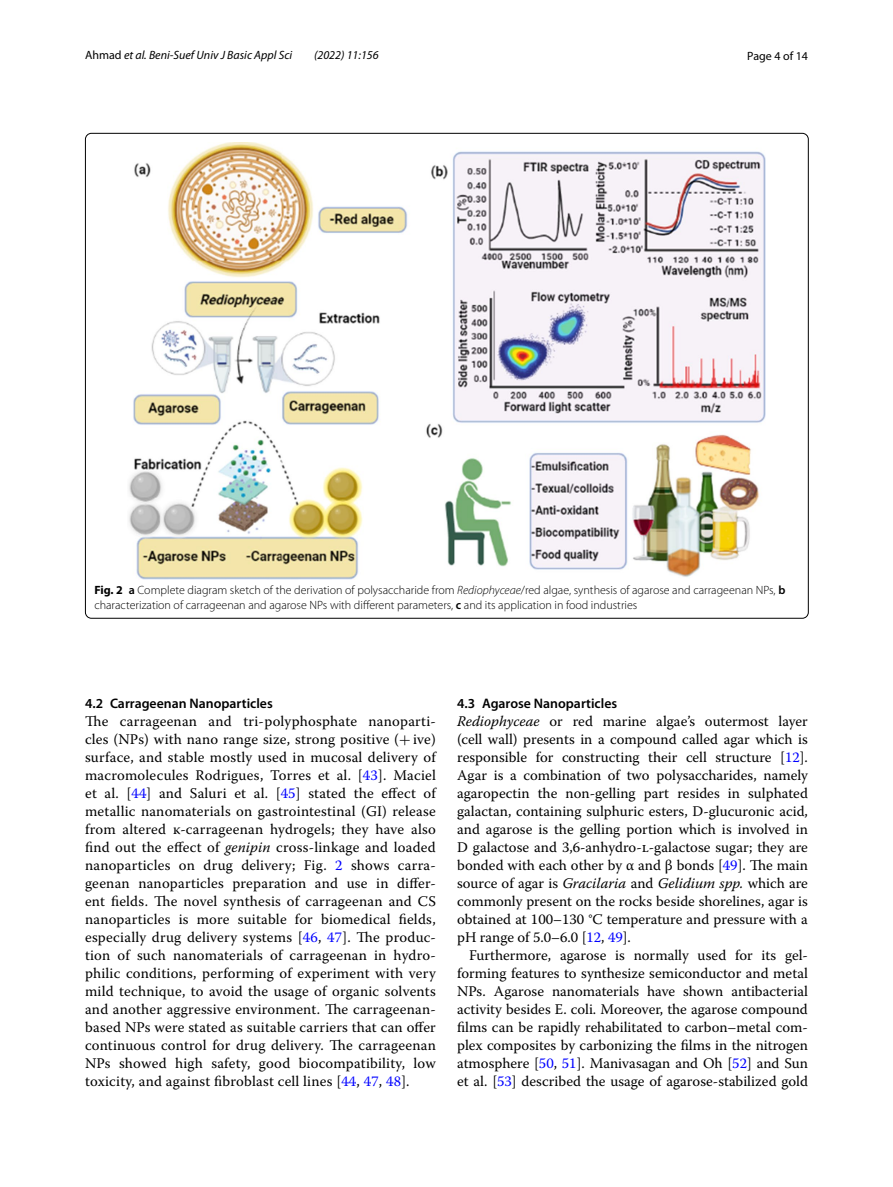
<style>
.page{position:relative;width:893px;height:1187px;background:#fff}
.page>*{position:absolute;margin:0;border:0;box-sizing:border-box;transform-origin:0 0}
.t1{font:14.7px/18px "Warnock Pro";color:#000;text-align:justify}
.t2{font:600 13.8px "Myriad Pro";color:#000}
.t3{font:300 12px/15px "Myriad Pro";color:#000}
.t4{font:italic 12px "Myriad Pro";color:#000}
.t5{font:12px "Myriad Pro";color:#000}
.s1{font-style:normal}
.s2{font-weight:700}
.s3{font-weight:600}
.s4{font-style:italic}
.s5{font-family:"MTSY"}
.s6{color:#00f}
</style>
<div class="page">
<img style="left:129px;top:142px;width:637px;height:437px">
<p class="t4" style="left:85px;top:48px;width:209px"><span class="s1">Ahmad</span> et al. Beni-Suef Univ J Basic Appl Sci</p>
<p class="t4" style="left:314px;top:48px;width:66px">(2022) 11:156</p>
<p class="t5" style="left:747px;top:48px;width:62px">Page 4 of 14</p>
<p class="t3" style="left:94px;top:583px;width:692px"><span class="s2">Fig. 2</span> <span class="s3">a</span> Complete diagram sketch of the derivation of polysaccharide from <span class="s4">Rediophyceae</span>/red algae, synthesis of agarose and carrageenan NPs, <span class="s3">b </span>characterization of carrageenan and agarose NPs with different parameters, <span class="s3">c</span> and its application in food industries</p>
<p class="t2" style="left:85px;top:694px;width:189px">4.2 Carrageenan Nanoparticles</p>
<p class="t1" style="left:85px;top:712px;width:352px">The carrageenan and tri-polyphosphate nanoparti&shy;cles (NPs) with nano range size, strong positive (<span class="s5">+</span>ive) surface, and stable mostly used in mucosal delivery of macromolecules Rodrigues, Torres et al. [<span class="s6">43</span>]. Maciel et al. [<span class="s6">44</span>] and Saluri et al. [<span class="s6">45</span>] stated the effect of metallic nanomaterials on gastrointestinal (GI) release from altered ĸ-carrageenan hydrogels; they have also find out the effect of <span class="s4">genipin</span> cross-linkage and loaded nanoparticles on drug delivery; Fig. <span class="s6">2</span> shows carra&shy;geenan nanoparticles preparation and use in differ&shy;ent fields. The novel synthesis of carrageenan and CS nanoparticles is more suitable for biomedical fields, especially drug delivery systems [<span class="s6">46</span>, <span class="s6">47</span>]. The produc&shy;tion of such nanomaterials of carrageenan in hydro&shy;philic conditions, performing of experiment with very mild technique, to avoid the usage of organic solvents and another aggressive environment. The carrageenan&shy;based NPs were stated as suitable carriers that can offer continuous control for drug delivery. The carrageenan NPs showed high safety, good biocompatibility, low toxicity, and against fibroblast cell lines [<span class="s6">44</span>, <span class="s6">47</span>, <span class="s6">48</span>].</p>
<p class="t2" style="left:457px;top:694px;width:162px">4.3 Agarose Nanoparticles</p>
<p class="t1" style="left:457px;top:712px;width:352px"><span class="s4">Rediophyceae</span> or red marine algae’s outermost layer (cell wall) presents in a compound called agar which is responsible for constructing their cell structure [<span class="s6">12</span>].<br>Agar is a combination of two polysaccharides, namely agaropectin the non-gelling part resides in sulphated galactan, containing sulphuric esters, D-glucuronic acid, and agarose is the gelling portion which is involved in D galactose and 3,6-anhydro-l-galactose sugar; they are bonded with each other by α and β bonds [<span class="s6">49</span>]. The main source of agar is <span class="s4">Gracilaria</span> and <span class="s4">Gelidium spp.</span> which are commonly present on the rocks beside shorelines, agar is obtained at 100–130 °C temperature and pressure with a pH range of 5.0–6.0 [<span class="s6">12</span>, <span class="s6">49</span>].</p>
<p class="t1" style="left:457px;top:946px;width:352px;text-indent:12px">Furthermore, agarose is normally used for its gel&shy;forming features to synthesize semiconductor and metal NPs. Agarose nanomaterials have shown antibacterial activity besides E. coli. Moreover, the agarose compound films can be rapidly rehabilitated to carbon–metal com&shy;plex composites by carbonizing the films in the nitrogen atmosphere [<span class="s6">50</span>, <span class="s6">51</span>]. Manivasagan and Oh [<span class="s6">52</span>] and Sun et al. [<span class="s6">53</span>] described the usage of agarose-stabilized gold</p>
</div>
